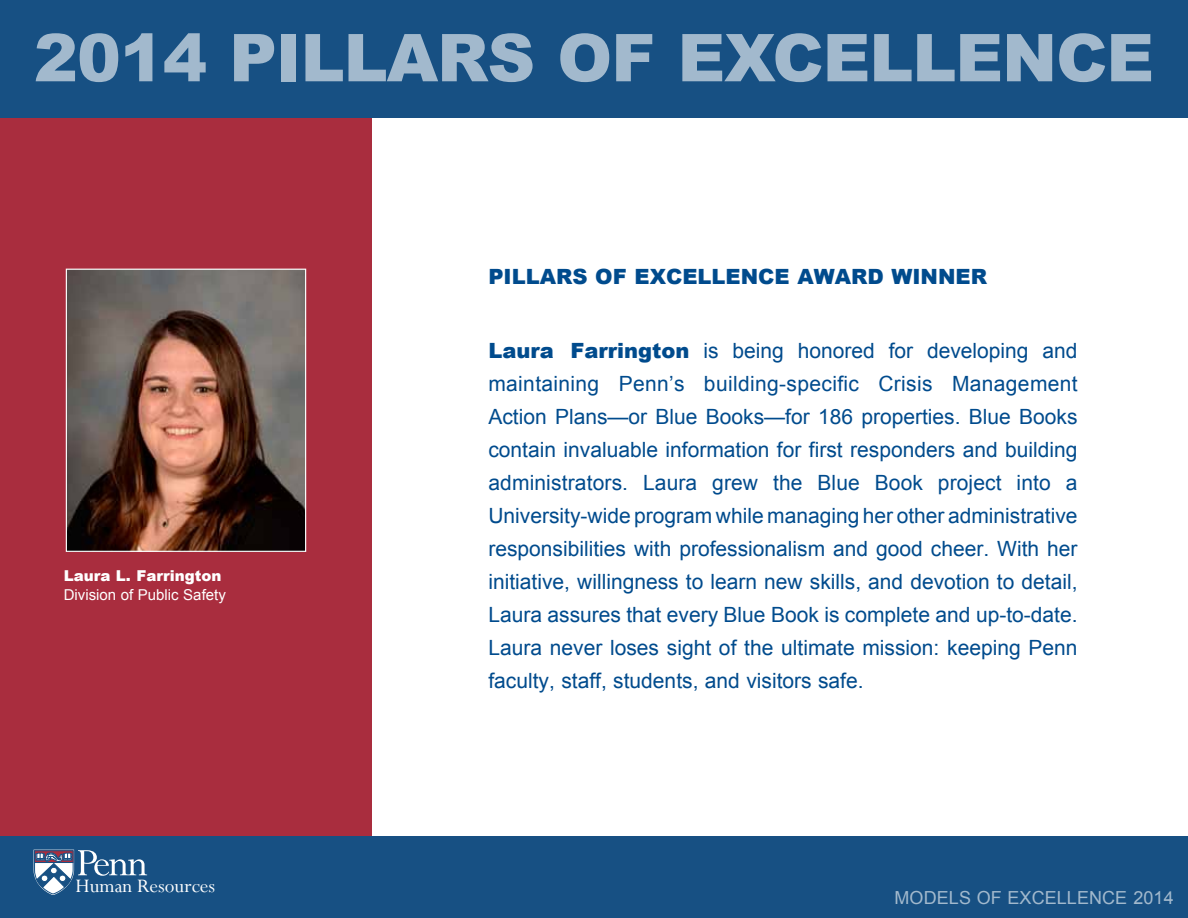
<style>
.page{position:relative;width:1188px;height:918px;background:#fff}
.page>*{position:absolute;margin:0;border:0;box-sizing:border-box;transform-origin:0 0}
.t1{font:900 66px "Arial";letter-spacing:-.015em;color:#a2b9cd}
.t2{font:21.3px "Perpetua";color:#fff}
.t3{font:21px/33px "Arial";color:#004b8d;text-align:justify}
.t4{font:900 21px "Arial";color:#004b8d}
.t5{font:18px "Arial";letter-spacing:.005em;color:#a2b9cd}
.t6{font:15px "Arial";color:#fff}
.t7{font:900 15px "Arial";color:#fff}
.s1{font-weight:900}
</style>
<div class="page">
<div style="left:0;top:836px;width:1188px;height:82px;background:#175083"></div>
<div style="left:0;top:113px;width:372px;height:723px;background:#a92d3e"></div>
<div style="left:0;top:0;width:1188px;height:117px;background:#175083"></div>
<img style="left:68px;top:271px;width:236px;height:279px">
<div style="left:66px;top:269px;width:240px;height:283px;border:1px solid #fff"></div>
<svg style="left:34px;top:850px;width:113px;height:45px"></svg>
<h1 class="t1" style="left:34px;top:10px;width:1122px">2014 PILLARS OF EXCELLENCE</h1>
<p class="t7" style="left:64px;top:564px;width:159px">Laura L. Farrington</p>
<p class="t6" style="left:64px;top:585px;width:164px">Division of Public Safety</p>
<p class="t2" style="left:76px;top:872px;width:141px">Human Resources</p>
<p class="t4" style="left:488px;top:261px;width:500px">PILLARS OF EXCELLENCE AWARD WINNER</p>
<p class="t3" style="left:488px;top:335px;width:591px"><span class="s1">Laura Farrington</span> is being honored for developing and maintaining Penn’s building-specific Crisis Management Action Plans—or Blue Books—for 186 properties. Blue Books contain invaluable information for first responders and building administrators. Laura grew the Blue Book project into a University-wide program while managing her other administrative responsibilities with professionalism and good cheer. With her initiative, willingness to learn new skills, and devotion to detail, Laura assures that every Blue Book is complete and up-to-date.<br>Laura never loses sight of the ultimate mission: keeping Penn faculty, staff, students, and visitors safe.</p>
<p class="t5" style="left:895px;top:886px;width:281px">MODELS OF EXCELLENCE 2014</p>
</div>
